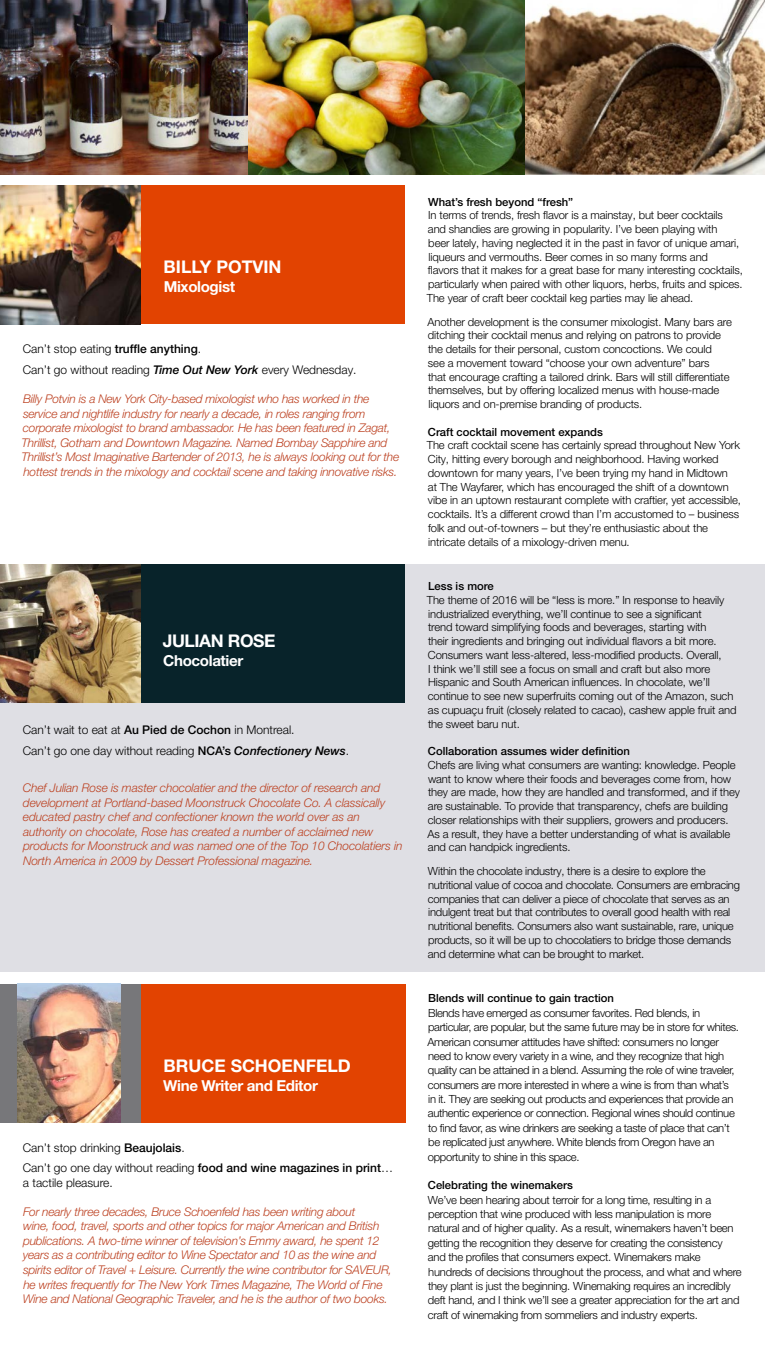
<style>
.page{position:relative;width:765px;height:1350px;background:#fff}
.page>*{position:absolute;margin:0;border:0;box-sizing:border-box;transform-origin:0 0}
.t1{font:700 17.5px "Helvetica Neue LT Pro";color:#fff}
.t2{font:700 17.5px "Helvetica Neue LT Pro";letter-spacing:-.025em;color:#fff}
.t3{font:700 15.12px "Helvetica Neue LT Pro";letter-spacing:-.025em;color:#fff}
.t4{font:italic 300 12px/14.5px "Helvetica Neue LT Pro";letter-spacing:-.02em;color:#bc4020}
.t5{font:300 12px/20.9px "Helvetica Neue LT Pro";color:#000}
.t6{font:300 11.25px/13.8px "Helvetica Neue LT Pro";letter-spacing:-.01em;color:#000}
.t7{font:300 11.25px/14.4px "Helvetica Neue LT Pro";letter-spacing:-.03em;color:#000}
.t8{font:500 11.25px "Helvetica Neue LT Pro";color:#000}
.s1{font-weight:500}
.s2{font-weight:500;font-style:italic}
</style>
<div class="page">
<div style="left:0;top:564px;width:765px;height:408px;background:#dfdfe4"></div>
<div style="left:0;top:564px;width:405px;height:139px;background:#08232a"></div>
<div style="left:0;top:186px;width:405px;height:138px;background:#e24301"></div>
<img style="left:0;top:186px;width:140px;height:138px">
<img style="left:525px;top:0;width:240px;height:174px">
<img style="left:0;top:564px;width:140px;height:139px">
<div style="left:0;top:984px;width:406px;height:138px;background:#e24301"></div>
<div style="left:0;top:984px;width:140px;height:138px;background:#77777a"></div>
<img style="left:18px;top:984px;width:102px;height:138px">
<img style="left:248px;top:0;width:277px;height:174px">
<img style="left:0;top:0;width:248px;height:174px">
<h1 class="t1" style="left:164px;top:256px;width:119px">BILLY POTVIN</h1>
<h2 class="t3" style="left:164px;top:277px;width:73px">Mixologist</h2>
<p class="t5" style="left:23px;top:339px;width:335px">Can’t stop eating <span class="s1">truffle anything</span>.<br>Can’t go without reading <span class="s2">Time Out New York</span> every Wednesday.</p>
<p class="t4" style="left:22px;top:392px;width:379px">Billy Potvin is a New York City-based mixologist who has worked in the service and nightlife industry for nearly a decade, in roles ranging from corporate mixologist to brand ambassador. He has been featured in Zagat, Thrillist, Gotham and Downtown Magazine. Named Bombay Sapphire and Thrillist’s Most Imaginative Bartender of 2013, he is always looking out for the hottest trends in the mixology and cocktail scene and taking innovative risks.</p>
<h1 class="t2" style="left:163px;top:630px;width:114px">JULIAN ROSE</h1>
<h2 class="t3" style="left:163px;top:651px;width:82px">Chocolatier</h2>
<p class="t5" style="left:23px;top:719px;width:328px">Can’t wait to eat at <span class="s1">Au Pied de Cochon</span> in Montreal.<br>Can’t go one day without reading <span class="s1">NCA’s</span> <span class="s2">Confectionery News</span>.</p>
<p class="t4" style="left:23px;top:781px;width:381px">Chef Julian Rose is master chocolatier and the director of research and development at Portland-based Moonstruck Chocolate Co. A classically educated pastry chef and confectioner known the world over as an authority on chocolate, Rose has created a number of acclaimed new products for Moonstruck and was named one of the Top 10 Chocolatiers in North America in 2009 by Dessert Professional magazine.</p>
<h1 class="t1" style="left:164px;top:1055px;width:189px">BRUCE SCHOENFELD</h1>
<h2 class="t3" style="left:163px;top:1076px;width:156px">Wine Writer and Editor</h2>
<p class="t5" style="left:23px;top:1137px;width:372px">Can’t stop drinking <span class="s1">Beaujolais</span>.<br>Can’t go one day without reading <span class="s1">food and wine magazines in print</span>…</p>
<p class="t5" style="left:23px;top:1172px;width:91px">a tactile pleasure.</p>
<p class="t4" style="left:23px;top:1204px;width:371px">For nearly three decades, Bruce Schoenfeld has been writing about<br>wine, food, travel, sports and other topics for major American and British publications. A two-time winner of television’s Emmy award, he spent 12 years as a contributing editor to Wine Spectator and 10 as the wine and spirits editor of Travel + Leisure. Currently the wine contributor for SAVEUR, he writes frequently for The New York Times Magazine, The World of Fine Wine and National Geographic Traveler, and he is the author of two books.</p>
<p class="t8" style="left:428px;top:195px;width:147px">What’s fresh beyond “fresh”</p>
<p class="t6" style="left:427px;top:208px;width:317px">In terms of trends, fresh flavor is a mainstay, but beer cocktails<br>and shandies are growing in popularity. I’ve been playing with<br>beer lately, having neglected it in the past in favor of unique amari, liqueurs and vermouths. Beer comes in so many forms and<br>flavors that it makes for a great base for many interesting cocktails, particularly when paired with other liquors, herbs, fruits and spices.<br>The year of craft beer cocktail keg parties may lie ahead.</p>
<p class="t6" style="left:427px;top:314px;width:306px">Another development is the consumer mixologist. Many bars are ditching their cocktail menus and relying on patrons to provide the details for their personal, custom concoctions. We could<br>see a movement toward “choose your own adventure” bars<br>that encourage crafting a tailored drink. Bars will still differentiate themselves, but by offering localized menus with house-made liquors and on-premise branding of products.</p>
<p class="t8" style="left:428px;top:425px;width:177px">Craft cocktail movement expands</p>
<p class="t6" style="left:427px;top:438px;width:316px">The craft cocktail scene has certainly spread throughout New York City, hitting every borough and neighborhood. Having worked downtown for many years, I’ve been trying my hand in Midtown<br>at The Wayfarer, which has encouraged the shift of a downtown vibe in an uptown restaurant complete with craftier, yet accessible, cocktails. It’s a different crowd than I’m accustomed to – business folk and out-of-towners – but they’re enthusiastic about the intricate details of a mixology-driven menu.</p>
<p class="t8" style="left:428px;top:579px;width:67px">Less is more</p>
<p class="t6" style="left:427px;top:593px;width:311px">The theme of 2016 will be “less is more.” In response to heavily industrialized everything, we’ll continue to see a significant<br>trend toward simplifying foods and beverages, starting with<br>their ingredients and bringing out individual flavors a bit more.<br>Consumers want less-altered, less-modified products. Overall,<br>I think we’ll still see a focus on small and craft but also more Hispanic and South American influences. In chocolate, we’ll continue to see new superfruits coming out of the Amazon, such as cupuaçu fruit (closely related to cacao), cashew apple fruit and the sweet baru nut.</p>
<p class="t8" style="left:428px;top:744px;width:204px">Collaboration assumes wider definition</p>
<p class="t6" style="left:427px;top:758px;width:314px">Chefs are living what consumers are wanting: knowledge. People want to know where their foods and beverages come from, how they are made, how they are handled and transformed, and if they are sustainable. To provide that transparency, chefs are building closer relationships with their suppliers, growers and producers.<br>As a result, they have a better understanding of what is available and can handpick ingredients.</p>
<p class="t6" style="left:428px;top:864px;width:314px">Within the chocolate industry, there is a desire to explore the nutritional value of cocoa and chocolate. Consumers are embracing companies that can deliver a piece of chocolate that serves as an indulgent treat but that contributes to overall good health with real nutritional benefits. Consumers also want sustainable, rare, unique products, so it will be up to chocolatiers to bridge those demands and determine what can be brought to market.</p>
<p class="t8" style="left:428px;top:992px;width:187px">Blends will continue to gain traction</p>
<p class="t7" style="left:427px;top:1005px;width:313px">Blends have emerged as consumer favorites. Red blends, in particular, are popular, but the same future may be in store for whites.<br>American consumer attitudes have shifted: consumers no longer need to know every variety in a wine, and they recognize that high quality can be attained in a blend. Assuming the role of wine traveler, consumers are more interested in where a wine is from than what’s<br>in it. They are seeking out products and experiences that provide an authentic experience or connection. Regional wines should continue to find favor, as wine drinkers are seeking a taste of place that can’t be replicated just anywhere. White blends from Oregon have an opportunity to shine in this space.</p>
<p class="t8" style="left:428px;top:1179px;width:147px">Celebrating the winemakers</p>
<p class="t6" style="left:428px;top:1192px;width:315px;line-height:14.4px">We’ve been hearing about terroir for a long time, resulting in a perception that wine produced with less manipulation is more natural and of higher quality. As a result, winemakers haven’t been getting the recognition they deserve for creating the consistency and the profiles that consumers expect. Winemakers make hundreds of decisions throughout the process, and what and where they plant is just the beginning. Winemaking requires an incredibly deft hand, and I think we’ll see a greater appreciation for the art and craft of winemaking from sommeliers and industry experts.</p>
</div>
